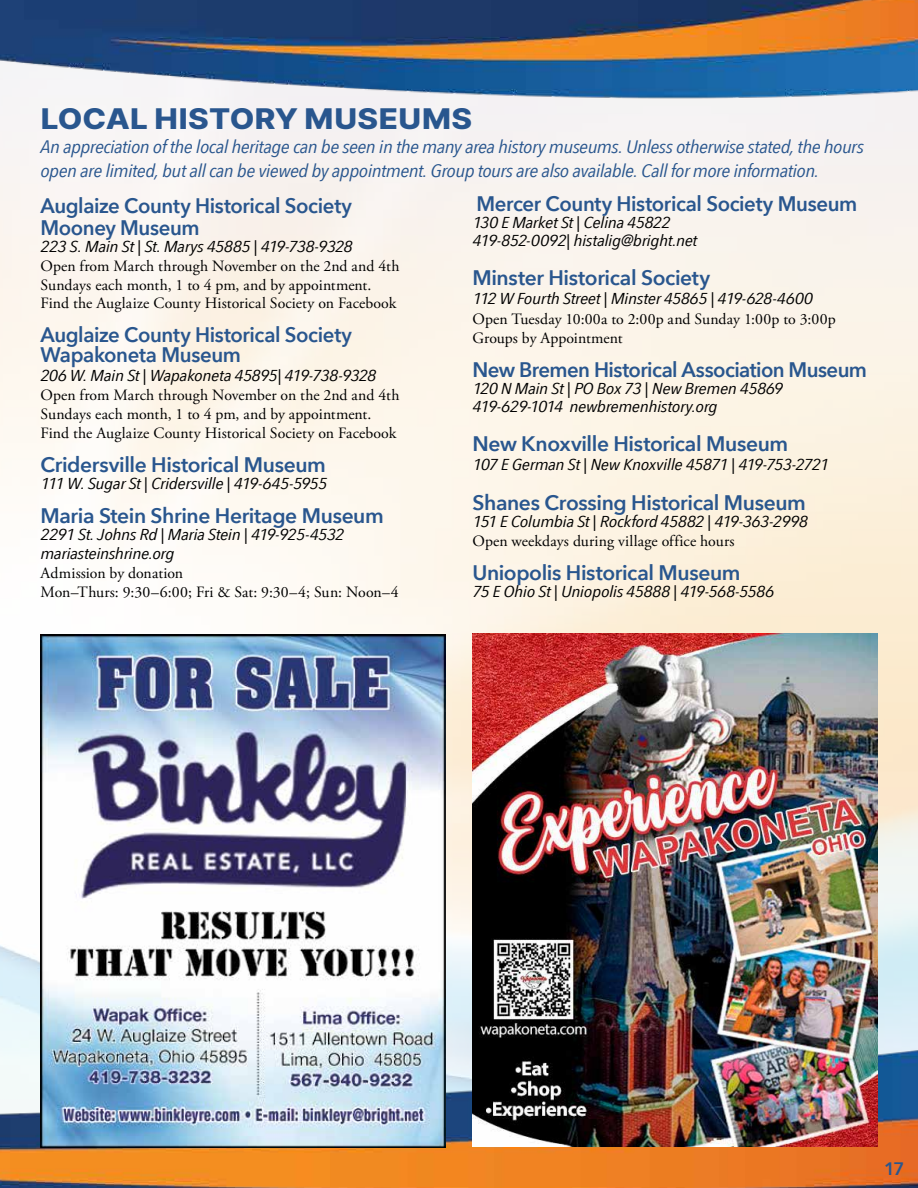
<style>
.page{position:relative;width:918px;height:1188px;background:#fff}
.page>*{position:absolute;margin:0;border:0;box-sizing:border-box;transform-origin:0 0}
.t1{font:800 28.5px "Inter";letter-spacing:.01em;color:#29568e;scale:1.1 1}
.t2{font:600 21px/21.6px "Avenir Next";letter-spacing:-.02em;color:#29568e}
.t3{font:italic 18px/24px "Avenir Next Condensed";letter-spacing:-.025em;color:#29568e;scale:1.19 1}
.t4{font:600 18px "Avenir Next";color:#29568e}
.t5{font:italic 15.75px/17.2px "Avenir Next Condensed";letter-spacing:-.025em;color:#000;scale:1.25 1}
.t6{font:15.75px/18.9px "Adobe Garamond Pro";letter-spacing:.005em;color:#000}
</style>
<div class="page">
<img style="left:0;top:101px;width:918px;height:948px">
<img style="left:0;top:1049px;width:918px;height:139px">
<img style="left:0;top:0;width:918px;height:101px">
<img style="left:472px;top:634px;width:406px;height:513px">
<img style="left:41px;top:635px;width:404px;height:512px">
<h1 class="t1" style="left:41px;top:97px;width:394px">LOCAL HISTORY MUSEUMS</h1>
<p class="t3" style="left:40px;top:134px;width:694px">An appreciation of the local heritage can be seen in the many area history museums. Unless otherwise stated, the hours open are limited, but all can be viewed by appointment. Group tours are also available. Call for more information.</p>
<h2 class="t2" style="left:40px;top:194px;width:313px">Auglaize County Historical Society<br>Mooney Museum</h2>
<p class="t5" style="left:40px;top:238px;width:251px">223 S. Main St | St. Marys 45885 | 419-738-9328</p>
<p class="t6" style="left:40px;top:257px;width:361px">Open from March through November on the 2nd and 4th<br>Sundays each month, 1 to 4 pm, and by appointment.<br>Find the Auglaize County Historical Society on Facebook</p>
<h2 class="t2" style="left:40px;top:324px;width:313px;line-height:20.2px">Auglaize County Historical Society<br>Wapakoneta Museum</h2>
<p class="t5" style="left:40px;top:367px;width:270px">206 W. Main St | Wapakoneta 45895| 419-738-9328</p>
<p class="t6" style="left:40px;top:386px;width:361px">Open from March through November on the 2nd and 4th<br>Sundays each month, 1 to 4 pm, and by appointment.<br>Find the Auglaize County Historical Society on Facebook</p>
<h2 class="t2" style="left:40px;top:453px;width:287px">Cridersville Historical Museum</h2>
<p class="t5" style="left:40px;top:475px;width:231px">111 W. Sugar St | Cridersville | 419-645-5955</p>
<h2 class="t2" style="left:40px;top:504px;width:345px">Maria Stein Shrine Heritage Museum</h2>
<p class="t5" style="left:40px;top:525px;width:245px;line-height:18.9px">2291 St. Johns Rd | Maria Stein | 419-925-4532 mariasteinshrine.org</p>
<p class="t6" style="left:40px;top:564px;width:360px">Admission by donation<br>Mon–Thurs: 9:30–6:00; Fri &amp; Sat: 9:30–4; Sun: Noon–4</p>
<h2 class="t2" style="left:476px;top:193px;width:382px">Mercer County Historical Society Museum</h2>
<p class="t5" style="left:472px;top:214px;width:181px">130 E Market St | Celina 45822<br>419-852-0092| histalig@bright.net</p>
<h2 class="t2" style="left:472px;top:267px;width:239px">Minster Historical Society</h2>
<p class="t5" style="left:472px;top:290px;width:274px">112 W Fourth Street | Minster 45865 | 419-628-4600</p>
<p class="t6" style="left:472px;top:310px;width:365px;line-height:19.5px">Open Tuesday 10:00a to 2:00p and Sunday 1:00p to 3:00p<br>Groups by Appointment</p>
<h2 class="t2" style="left:472px;top:358px;width:396px">New Bremen Historical Association Museum</h2>
<p class="t5" style="left:472px;top:380px;width:250px">120 N Main St | PO Box 73 | New Bremen 45869<br>419-629-1014 newbremenhistory.org</p>
<h2 class="t2" style="left:472px;top:433px;width:317px">New Knoxville Historical Museum</h2>
<p class="t5" style="left:472px;top:456px;width:287px">107 E German St | New Knoxville 45871 | 419-753-2721</p>
<h2 class="t2" style="left:473px;top:491px;width:335px">Shanes Crossing Historical Museum</h2>
<p class="t5" style="left:473px;top:513px;width:270px">151 E Columbia St | Rockford 45882 | 419-363-2998</p>
<p class="t6" style="left:473px;top:532px;width:264px">Open weekdays during village office hours</p>
<h2 class="t2" style="left:473px;top:561px;width:270px">Uniopolis Historical Museum</h2>
<p class="t5" style="left:473px;top:583px;width:243px">75 E Ohio St | Uniopolis 45888 | 419-568-5586</p>
<p class="t4" style="left:884px;top:1153px;width:22px">17</p>
</div>
